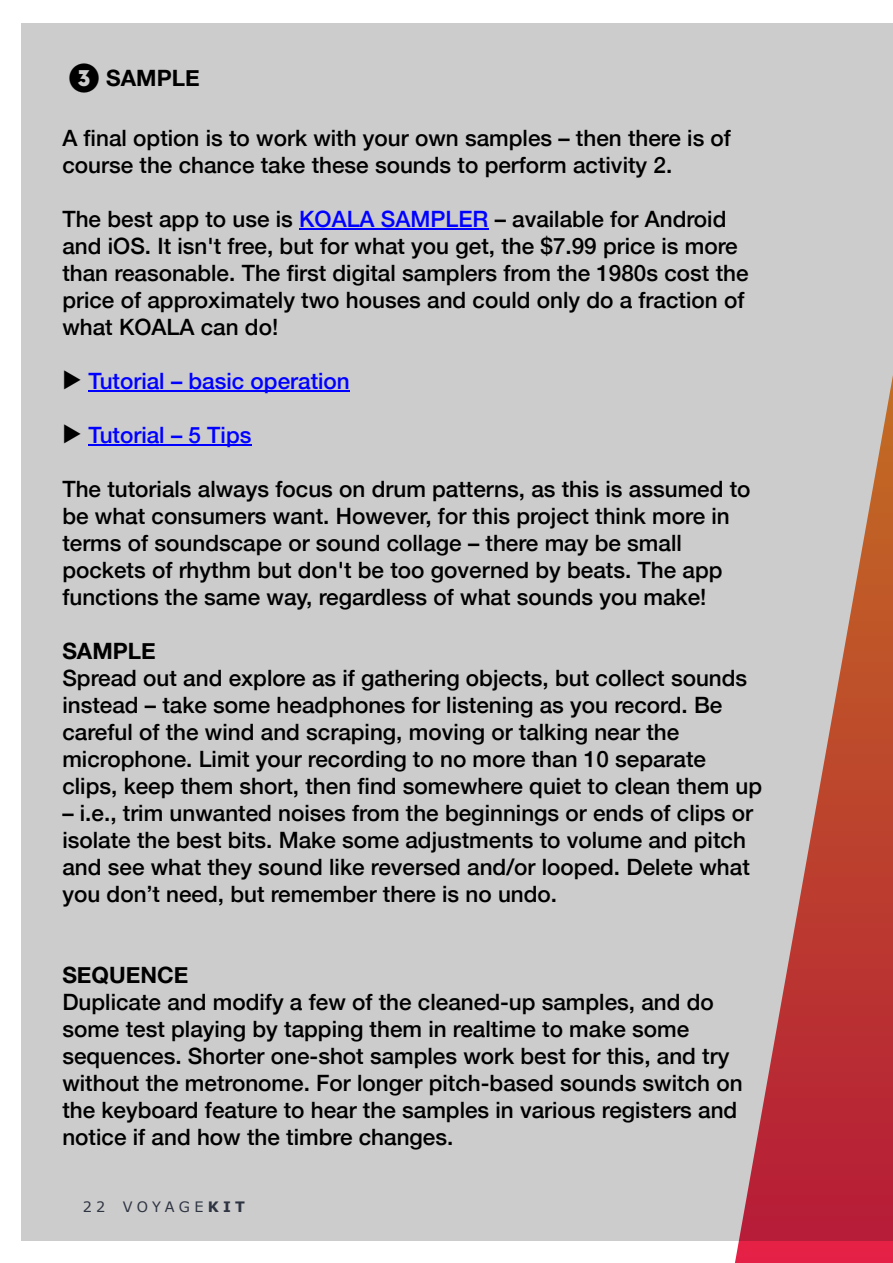
<style>
.page{position:relative;width:893px;height:1263px;background:#fff}
.page>*{position:absolute;margin:0;border:0;box-sizing:border-box;transform-origin:0 0}
.t1{font:500 22.5px/27px "Helvetica Neue";color:#010000}
.t2{font:500 22.5px "Helvetica Neue";color:#00f}
.t3{font:700 22.5px "Helvetica Neue";color:#010000}
.t4{font:14.4px "Verdana";letter-spacing:.3em;color:#2e3442}
.s1{font-family:"Regulator Nova Cameo";font-weight:400;font-size:45px}
.s2{color:#00f}
.s3{font-family:"Lucida Grande";font-weight:400;color:#010000}
.s4{font-weight:700}
</style>
<div class="page">
<div style="left:21px;top:23px;width:872px;height:1217px;background:#ccc"></div>
<hr style="left:299px;top:229px;width:189px;height:1px;background:#00f">
<hr style="left:88px;top:391px;width:262px;height:1px;background:#00f">
<hr style="left:88px;top:445px;width:163px;height:1px;background:#00f">
<svg style="left:731px;top:375px;width:162px;height:888px"></svg>
<p class="t3" style="left:69px;top:64px;width:132px"><span class="s1">3</span> SAMPLE</p>
<p class="t1" style="left:62px;top:124px;width:670px">A final option is to work with your own samples – then there is of course the chance take these sounds to perform activity 2.</p>
<p class="t1" style="left:62px;top:205px;width:688px">The best app to use is <span class="s2">KOALA SAMPLER</span> – available for Android and iOS. It isn't free, but for what you get, the $7.99 price is more than reasonable. The first digital samplers from the 1980s cost the price of approximately two houses and could only do a fraction of what KOALA can do!</p>
<p class="t2" style="left:62px;top:367px;width:289px"><span class="s3">▶</span> Tutorial – basic operation</p>
<p class="t2" style="left:62px;top:421px;width:191px"><span class="s3">▶</span> Tutorial – 5 Tips</p>
<p class="t1" style="left:62px;top:475px;width:690px">The tutorials always focus on drum patterns, as this is assumed to be what consumers want. However, for this project think more in terms of soundscape or sound collage – there may be small pockets of rhythm but don't be too governed by beats. The app functions the same way, regardless of what sounds you make!</p>
<p class="t3" style="left:62px;top:637px;width:95px">SAMPLE</p>
<p class="t1" style="left:62px;top:664px;width:701px">Spread out and explore as if gathering objects, but collect sounds instead – take some headphones for listening as you record. Be careful of the wind and scraping, moving or talking near the microphone. Limit your recording to no more than 10 separate clips, keep them short, then find somewhere quiet to clean them up</p>
<p class="t1" style="left:62px;top:799px;width:692px">– i.e., trim unwanted noises from the beginnings or ends of clips or isolate the best bits. Make some adjustments to volume and pitch and see what they sound like reversed and/or looped. Delete what you don’t need, but remember there is no undo.</p>
<p class="t3" style="left:62px;top:961px;width:127px">SEQUENCE</p>
<p class="t1" style="left:62px;top:988px;width:682px">Duplicate and modify a few of the cleaned-up samples, and do some test playing by tapping them in realtime to make some sequences. Shorter one-shot samples work best for this, and try without the metronome. For longer pitch-based sounds switch on the keyboard feature to hear the samples in various registers and notice if and how the timbre changes.</p>
<p class="t4" style="left:83px;top:1201px;width:164px">22 VOYAGE<span class="s4">KIT</span></p>
</div>
